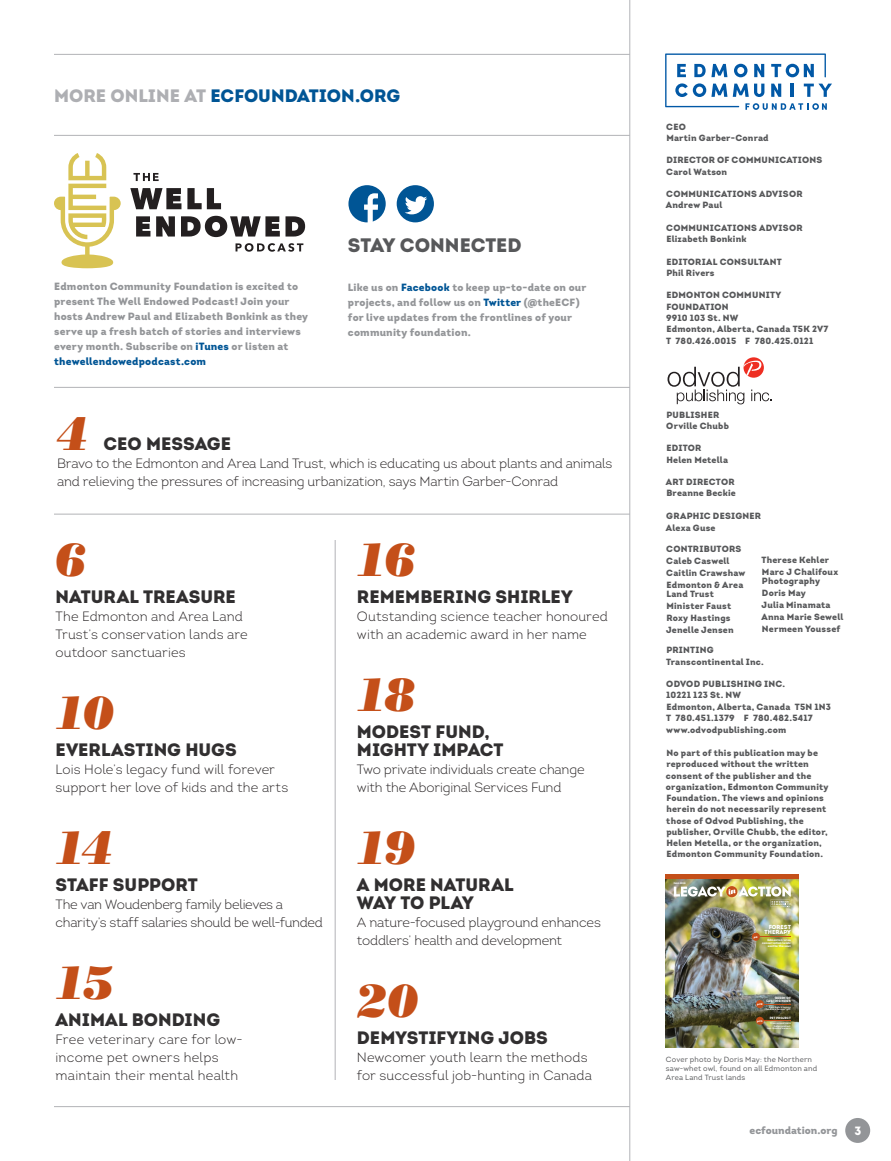
<style>
.page{position:relative;width:891px;height:1161px;background:#fff}
.page>*{position:absolute;margin:0;border:0;box-sizing:border-box;transform-origin:0 0}
.TOC_Number{font:italic 46.5px "Bodoni Poster";letter-spacing:-.065em;color:#c44f19}
.t1{font:900 19.5px "Intro";color:#57585a}
.TOC_Title{font:900 18px/18px "Intro";color:#312f30}
.TOC_Number-2{font:900 18px "Intro";color:#312f30}
.TOC_Description{font:900 18px/18px "Intro";color:#312f30}
.t2{font:900 18px "Intro";color:#005595}
.TOC_Number-3{font:300 13.5px/18px "Intro";letter-spacing:-.01em;color:#231f20}
.TOC_Description-2{font:300 13.5px/18px "Intro";letter-spacing:.005em;color:#231f20}
.TOC_Description-3{font:300 13.5px/18px "Intro";letter-spacing:-.015em;color:#231f20}
.t3{font:900 12px "Intro";color:#fff}
.t4{font:900 10.5px/15px "Intro";letter-spacing:.015em;color:#939598}
.t5{font:900 9px/11.2px "Intro";letter-spacing:.025em;color:#57585a}
.t6{font:7.5px/9px "Intro";letter-spacing:.025em;color:#57585a}
.t7{font:900 5.85px/5.6px "Intro";color:#fff;text-align:right}
.t8{font:900 3.15px/3.2px "Intro";letter-spacing:.02em;color:#fff;text-align:right}
.t9{font:900 3.15px "Intro";color:#fff}
.t10{font:900 3px/3.2px "Intro";letter-spacing:.01em;color:#fff;text-align:right}
.t11{font:italic 2.7px "Bodoni Poster";letter-spacing:-.01em;color:#fff}
.t12{font:700 2.4px/2.7px "Intro";letter-spacing:.02em;color:#fff;text-align:right}
.t13{font:900 2.4px "Intro";color:#fff}
.s1{color:#aeafb3}
.s2{color:#005595}
</style>
<div class="page">
<hr style="left:54px;top:387px;width:576px;height:1px;background:#b2b3b7">
<hr style="left:629px;top:0;width:1px;height:1161px;background:#b2b3b7">
<hr style="left:54px;top:1106px;width:576px;height:1px;background:#b2b3b7">
<hr style="left:54px;top:514px;width:576px;height:1px;background:#b2b3b7">
<hr style="left:54px;top:135px;width:576px;height:1px;background:#b2b3b7">
<hr style="left:54px;top:54px;width:576px;height:1px;background:#b2b3b7">
<img style="left:666px;top:878px;width:133px;height:169px">
<img style="left:674px;top:886px;width:117px;height:21px">
<hr style="left:666px;top:874px;width:133px;height:4px;background:#c44f19">
<hr style="left:757px;top:1004px;width:34px;height:1px;background:#c44f19">
<div style="left:756px;top:1000px;width:8px;height:8px;background:#c44f19;border-radius:50%"></div>
<hr style="left:757px;top:1021px;width:34px;height:1px;background:#c44f19">
<div style="left:756px;top:1017px;width:8px;height:8px;background:#c44f19;border-radius:50%"></div>
<hr style="left:754px;top:936px;width:37px;height:1px;background:#c44f19">
<div style="left:752px;top:933px;width:8px;height:8px;background:#c44f19;border-radius:50%"></div>
<svg style="left:744px;top:357px;width:20px;height:21px"></svg>
<svg style="left:668px;top:361px;width:104px;height:43px"></svg>
<svg style="left:665px;top:53px;width:167px;height:57px"></svg>
<svg style="left:54px;top:153px;width:67px;height:115px"></svg>
<svg style="left:130px;top:188px;width:51px;height:21px"></svg>
<svg style="left:187px;top:188px;width:34px;height:21px"></svg>
<svg style="left:136px;top:216px;width:14px;height:21px"></svg>
<svg style="left:156px;top:216px;width:19px;height:21px"></svg>
<svg style="left:181px;top:216px;width:99px;height:21px"></svg>
<svg style="left:286px;top:216px;width:19px;height:21px"></svg>
<svg style="left:133px;top:173px;width:26px;height:8px"></svg>
<svg style="left:236px;top:243px;width:67px;height:9px"></svg>
<div style="left:397px;top:185px;width:37px;height:37px;background:#005595;border-radius:50%"></div>
<svg style="left:405px;top:196px;width:22px;height:18px"></svg>
<div style="left:348px;top:185px;width:38px;height:37px;background:#005595;border-radius:50%"></div>
<svg style="left:364px;top:193px;width:14px;height:30px"></svg>
<hr style="left:335px;top:540px;width:1px;height:540px;background:#b2b3b7">
<div style="left:845px;top:1118px;width:25px;height:25px;background:#939598;border-radius:50%"></div>
<p class="t2" style="left:54px;top:83px;width:348px"><span class="s1">MORE ONLINE AT</span> ECFOUNDATION.ORG</p>
<p class="t4" style="left:54px;top:279px;width:255px">Edmonton Community Foundation is excited to present The Well Endowed Podcast! Join your hosts Andrew Paul and Elizabeth Bonkink as they serve up a fresh batch of stories and interviews every month. Subscribe on <span class="s2">iTunes</span> or listen at <span class="s2">thewellendowedpodcast.com</span></p>
<p class="t1" style="left:348px;top:232px;width:175px">STAY CONNECTED</p>
<p class="t4" style="left:348px;top:280px;width:240px">Like us on <span class="s2">Facebook</span> to keep up-to-date on our projects, and follow us on <span class="s2">Twitter</span> (@theECF) for live updates from the frontlines of your community foundation.</p>
<p class="TOC_Number" style="left:57px;top:406px;width:33px">4</p>
<p class="TOC_Number-2" style="left:103px;top:432px;width:129px">CEO MESSAGE</p>
<p class="TOC_Number-3" style="left:57px;top:454px;width:557px">Bravo to the Edmonton and Area Land Trust, which is educating us about plants and animals and relieving the pressures of increasing urbanization, says Martin Garber-Conrad</p>
<p class="TOC_Number" style="left:56px;top:532px;width:33px">6</p>
<p class="TOC_Number-2" style="left:56px;top:585px;width:182px">NATURAL TREASURE</p>
<p class="TOC_Number-3" style="left:56px;top:607px;width:194px">The Edmonton and Area Land<br>Trust’s conservation lands are outdoor sanctuaries</p>
<p class="TOC_Number" style="left:56px;top:685px;width:61px">10</p>
<p class="TOC_Number-2" style="left:56px;top:738px;width:183px">EVERLASTING HUGS</p>
<p class="TOC_Number-3" style="left:56px;top:760px;width:234px">Lois Hole’s legacy fund will forever support her love of kids and the arts</p>
<p class="TOC_Number" style="left:56px;top:820px;width:59px">14</p>
<p class="TOC_Number-2" style="left:56px;top:873px;width:144px">STAFF SUPPORT</p>
<p class="TOC_Number-3" style="left:56px;top:895px;width:269px">The van Woudenberg family believes a charity’s staff salaries should be well-funded</p>
<p class="TOC_Number" style="left:56px;top:955px;width:60px">15</p>
<p class="TOC_Description" style="left:56px;top:1010px;width:166px">ANIMAL BONDING</p>
<p class="TOC_Description-2" style="left:56px;top:1030px;width:189px">Free veterinary care for low&shy;income pet owners helps maintain their mental health</p>
<p class="TOC_Number" style="left:357px;top:532px;width:60px">16</p>
<p class="TOC_Title" style="left:357px;top:587px;width:217px">REMEMBERING SHIRLEY</p>
<p class="TOC_Description-2" style="left:357px;top:607px;width:252px">Outstanding science teacher honoured with an academic award in her name</p>
<p class="TOC_Number" style="left:357px;top:667px;width:60px">18</p>
<p class="TOC_Title" style="left:357px;top:722px;width:148px">MODEST FUND,<br>MIGHTY IMPACT</p>
<p class="TOC_Description-3" style="left:357px;top:760px;width:229px">Two private individuals create change with the Aboriginal Services Fund</p>
<p class="TOC_Number" style="left:357px;top:820px;width:61px">19</p>
<p class="TOC_Description" style="left:357px;top:875px;width:158px">A MORE NATURAL<br>WAY TO PLAY</p>
<p class="TOC_Description-3" style="left:357px;top:913px;width:246px">A nature-focused playground enhances toddlers’ health and development</p>
<p class="TOC_Number" style="left:357px;top:973px;width:64px">20</p>
<p class="TOC_Title" style="left:357px;top:1028px;width:193px">DEMYSTIFYING JOBS</p>
<p class="TOC_Description-2" style="left:357px;top:1048px;width:237px">Newcomer youth learn the methods for successful job-hunting in Canada</p>
<p class="t5" style="left:666px;top:121px;width:104px">CEO<br>Martin Garber-Conrad</p>
<p class="t5" style="left:666px;top:155px;width:158px">DIRECTOR OF COMMUNICATIONS<br>Carol Watson</p>
<p class="t5" style="left:666px;top:188px;width:138px">COMMUNICATIONS ADVISOR<br>Andrew Paul</p>
<p class="t5" style="left:666px;top:222px;width:138px">COMMUNICATIONS ADVISOR<br>Elizabeth Bonkink</p>
<p class="t5" style="left:666px;top:256px;width:117px">EDITORIAL CONSULTANT</p>
<p class="t5" style="left:666px;top:267px;width:50px">Phil Rivers</p>
<p class="t5" style="left:666px;top:290px;width:116px">EDMONTON COMMUNITY<br>FOUNDATION</p>
<p class="t5" style="left:666px;top:312px;width:74px">9910 103 St. NW</p>
<p class="t5" style="left:666px;top:323px;width:164px">Edmonton, Alberta, Canada T5K 2V7</p>
<p class="t5" style="left:666px;top:335px;width:149px">T 780.426.0015 F 780.425.0121</p>
<p class="t5" style="left:666px;top:409px;width:64px">PUBLISHER<br>Orville Chubb</p>
<p class="t5" style="left:666px;top:443px;width:37px">EDITOR</p>
<p class="t5" style="left:666px;top:454px;width:63px">Helen Metella</p>
<p class="t5" style="left:666px;top:476px;width:72px">ART DIRECTOR<br>Breanne Beckie</p>
<p class="t5" style="left:666px;top:510px;width:97px;line-height:12px">GRAPHIC DESIGNER<br>Alexa Guse</p>
<p class="t5" style="left:666px;top:543px;width:77px">CONTRIBUTORS</p>
<p class="t5" style="left:666px;top:555px;width:65px">Caleb Caswell</p>
<p class="t5" style="left:666px;top:567px;width:81px">Caitlin Crawshaw</p>
<p class="t5" style="left:666px;top:580px;width:79px;line-height:9px">Edmonton &amp; Area<br>Land Trust</p>
<p class="t5" style="left:666px;top:600px;width:66px">Minister Faust</p>
<p class="t5" style="left:666px;top:612px;width:66px">Roxy Hastings</p>
<p class="t5" style="left:666px;top:624px;width:69px">Jenelle Jensen</p>
<p class="t5" style="left:762px;top:554px;width:69px">Therese Kehler</p>
<p class="t5" style="left:762px;top:567px;width:78px;line-height:9px">Marc J Chalifoux<br>Photography</p>
<p class="t5" style="left:762px;top:587px;width:46px">Doris May</p>
<p class="t5" style="left:762px;top:599px;width:71px">Julia Minamata</p>
<p class="t5" style="left:761px;top:611px;width:83px">Anna Marie Sewell</p>
<p class="t5" style="left:762px;top:623px;width:80px">Nermeen Youssef</p>
<p class="t5" style="left:666px;top:644px;width:99px">PRINTING<br>Transcontinental Inc.</p>
<p class="t5" style="left:666px;top:678px;width:120px">ODVOD PUBLISHING INC.</p>
<p class="t5" style="left:666px;top:689px;width:76px">10221 123 St. NW</p>
<p class="t5" style="left:666px;top:701px;width:166px">Edmonton, Alberta, Canada T5N 1N3</p>
<p class="t5" style="left:666px;top:712px;width:148px">T 780.451.1379 F 780.482.5417</p>
<p class="t5" style="left:666px;top:724px;width:122px">www.odvodpublishing.com</p>
<p class="t5" style="left:666px;top:747px;width:164px">No part of this publication may be reproduced without the written consent of the publisher and the organization, Edmonton Community Foundation. The views and opinions herein do not necessarily represent those of Odvod Publishing, the publisher, Orville Chubb, the editor, Helen Metella, or the organization, Edmonton Community Foundation.</p>
<p class="t13" style="left:674px;top:882px;width:13px">FALL 2018</p>
<p class="t7" style="left:764px;top:924px;width:28px">FOREST<br>THERAPY</p>
<p class="t11" style="left:754px;top:935px;width:5px">p6</p>
<p class="t10" style="left:762px;top:938px;width:30px">Edmonton-area conservation lands soothe the soul</p>
<p class="t8" style="left:767px;top:996px;width:26px">QUEEN OF<br>LASTING HUGS</p>
<p class="t12" style="left:766px;top:1005px;width:27px">Lois Hole’s legacy fund is a forever gift</p>
<p class="t9" style="left:770px;top:1016px;width:22px">PET PROJECT</p>
<p class="t12" style="left:767px;top:1022px;width:25px">Free animal care helps protect low-income owners</p>
<p class="t11" style="left:757px;top:1003px;width:7px">p10</p>
<p class="t11" style="left:757px;top:1019px;width:7px">p15</p>
<p class="t6" style="left:666px;top:1054px;width:153px">Cover photo by Doris May: the Northern saw-whet owl, found on all Edmonton and<br>Area Land Trust lands</p>
<p class="t4" style="left:750px;top:1123px;width:89px">ecfoundation.org</p>
<p class="t3" style="left:854px;top:1123px;width:8px">3</p>
</div>
